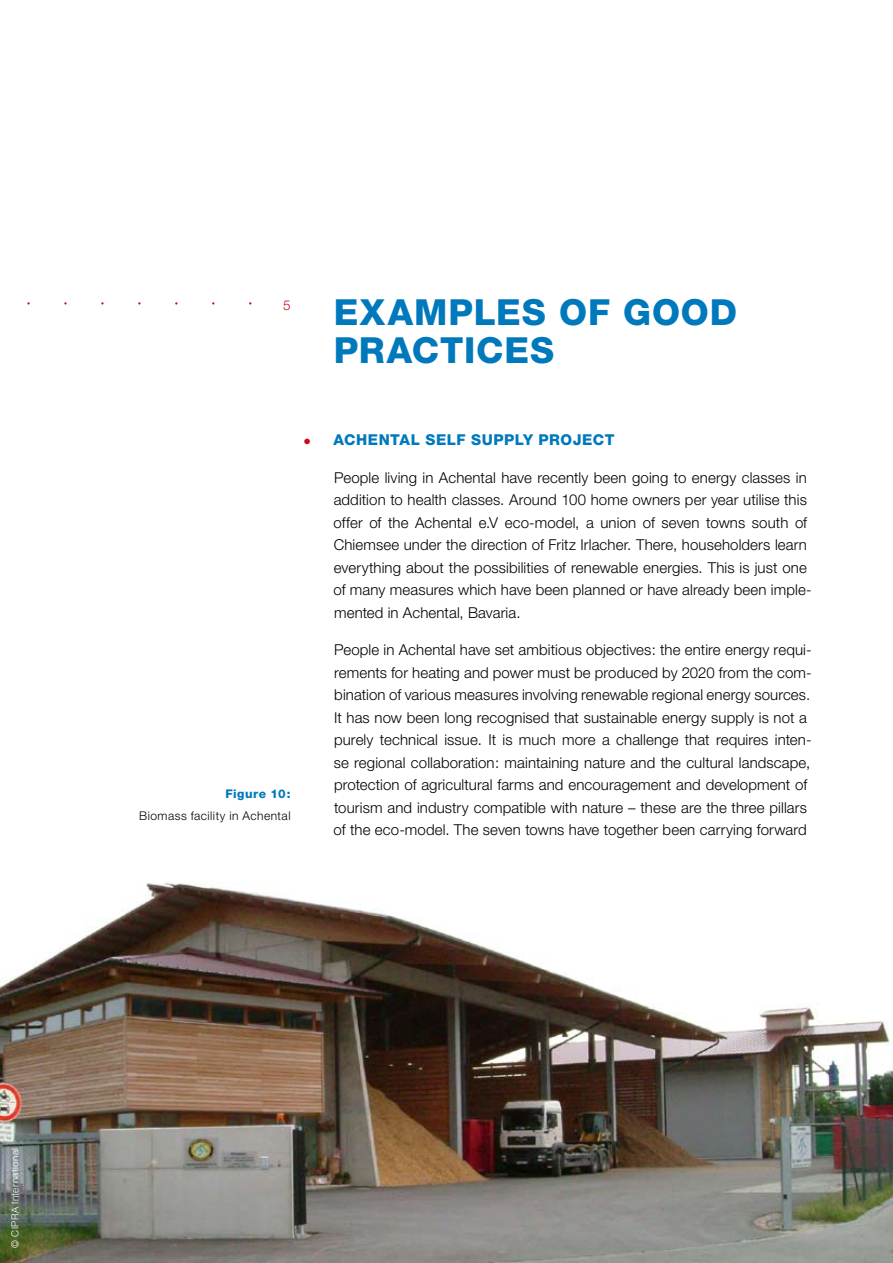
<style>
.page{position:relative;width:893px;height:1263px;background:#fff}
.page>*{position:absolute;margin:0;border:0;box-sizing:border-box;transform-origin:0 0}
.t1{font:800 36px/37.5px "Helvetica Neue CE";letter-spacing:.025em;color:#0079bc}
.t2{font:800 30px "Helvetica Neue CE";color:#cd071e}
.t3{font:300 15px/22.5px "Helvetica Neue CE";letter-spacing:.01em;color:#000}
.t4{font:800 15px "Helvetica Neue CE";letter-spacing:.04em;color:#0079bc}
.t5{font:300 13.5px "Helvetica Neue CE";color:#cd071e}
.t6{font:300 12px "Helvetica Neue CE";letter-spacing:.04em;color:#000}
.t7{font:800 12px "Helvetica Neue CE";color:#0079bc}
.t8{font:300 9.75px "Helvetica Neue CE";letter-spacing:.045em;color:#fff}
</style>
<div class="page">
<img style="left:0;top:882px;width:893px;height:381px">
<p class="t5" style="left:283px;top:297px;width:9px">5</p>
<h1 class="t1" style="left:334px;top:294px;width:405px">EXAMPLES OF GOOD<br>PRACTICES</h1>
<h2 class="t2" style="left:302px;top:421px;width:11px">·</h2>
<p class="t7" style="left:225px;top:786px;width:67px">FIGURE 10:</p>
<p class="t6" style="left:139px;top:808px;width:153px">Biomass facility in Achental</p>
<p class="t4" style="left:333px;top:431px;width:283px">ACHENTAL SELF SUPPLY PROJ ECT</p>
<p class="t3" style="left:333px;top:466px;width:480px">People living in Achental have recently been going to energy classes in addition to health classes. Around 100 home owners per year utilise this offer of the Achental e.V eco-model, a union of seven towns south of Chiemsee under the direction of Fritz Irlacher. There, householders learn everything about the possibilities of renewable energies. This is just one of many measures which have been planned or have already been imple&shy;mented in Achental, Bavaria.</p>
<p class="t3" style="left:333px;top:638px;width:480px">People in Achental have set ambitious objectives: the entire energy requi&shy;rements for heating and power must be produced by 2020 from the com&shy;bination of various measures involving renewable regional energy sources.<br>It has now been long recognised that sustainable energy supply is not a purely technical issue. It is much more a challenge that requires inten&shy;se regional collaboration: maintaining nature and the cultural landscape, protection of agricultural farms and encouragement and development of tourism and industry compatible with nature – these are the three pillars of the eco-model. The seven towns have together been carrying forward</p>
<p class="t8" style="left:9px;top:1248px;width:101px;rotate:-90deg">© CIPRA International</p>
</div>
